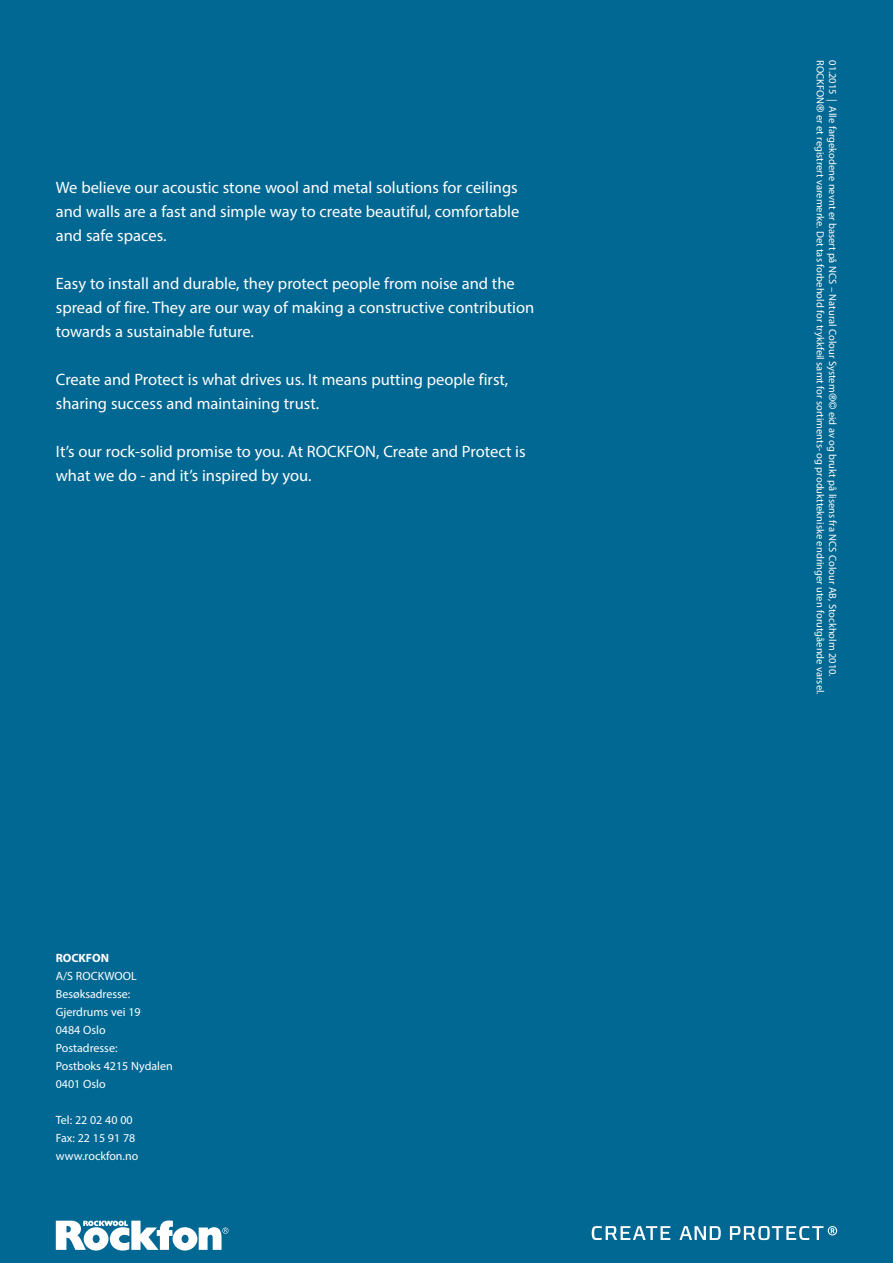
<style>
.page{position:relative;width:893px;height:1263px;background:#006893}
.page>*{position:absolute;margin:0;border:0;box-sizing:border-box;transform-origin:0 0}
.t1{font:16.5px/24px "Myriad Pro";color:#fff}
.t2{font:12px/18px "Myriad Pro";color:#fff}
.t3{font:700 12px "Myriad Pro";color:#fff}
.t4{font:10.5px/12.6px "Myriad Pro";color:#fff}
.s1{font-family:"Frutiger";font-weight:300}
</style>
<div class="page">
<svg style="left:679px;top:1226px;width:42px;height:14px"></svg>
<svg style="left:730px;top:1226px;width:107px;height:14px"></svg>
<svg style="left:592px;top:1226px;width:78px;height:14px"></svg>
<svg style="left:56px;top:1220px;width:173px;height:30px"></svg>
<p class="t1" style="left:56px;top:175px;width:465px;text-align:justify">We believe our acoustic stone wool and metal solutions for ceilings and walls are a fast and simple way to create beautiful, comfortable and safe spaces.</p>
<p class="t1" style="left:56px;top:271px;width:480px">Easy to install and durable, they protect people from noise and the spread of fire. They are our way of making a constructive contribution towards a sustainable future.</p>
<p class="t1" style="left:56px;top:367px;width:454px">Create and Protect is what drives us. It means putting people first, sharing success and maintaining trust.</p>
<p class="t1" style="left:56px;top:439px;width:471px">It’s our rock-solid promise to you. At ROCKFON, Create and Protect is what we do - and it’s inspired by you.</p>
<p class="t3" style="left:56px;top:950px;width:55px">ROCKFON</p>
<p class="t2" style="left:56px;top:967px;width:119px">A/S ROCKWOOL<br>Besøksadresse:<br>Gjerdrums vei 19<br>0484 Oslo<br>Postadresse:<br>Postboks 4215 Nydalen<br>0401 Oslo</p>
<p class="t2" style="left:56px;top:1111px;width:84px">Tel: 22 02 40 00<br>Fax: 22 15 91 78 www.rockfon.no</p>
<p class="t4" style="left:839px;top:60px;width:636px;rotate:90deg">01.2015 | Alle fargekodene nevnt er basert på NCS – Natural Colour System<span class="s1">®©</span> eid av og brukt på lisens fra NCS Colour AB, Stockholm 2010.<br>ROCKFON<span class="s1">®</span> er et registrert varemerke. Det tas forbehold for trykkfeil samt for sortiments- og produkttekniske endringer uten forutgående varsel.</p>
</div>
